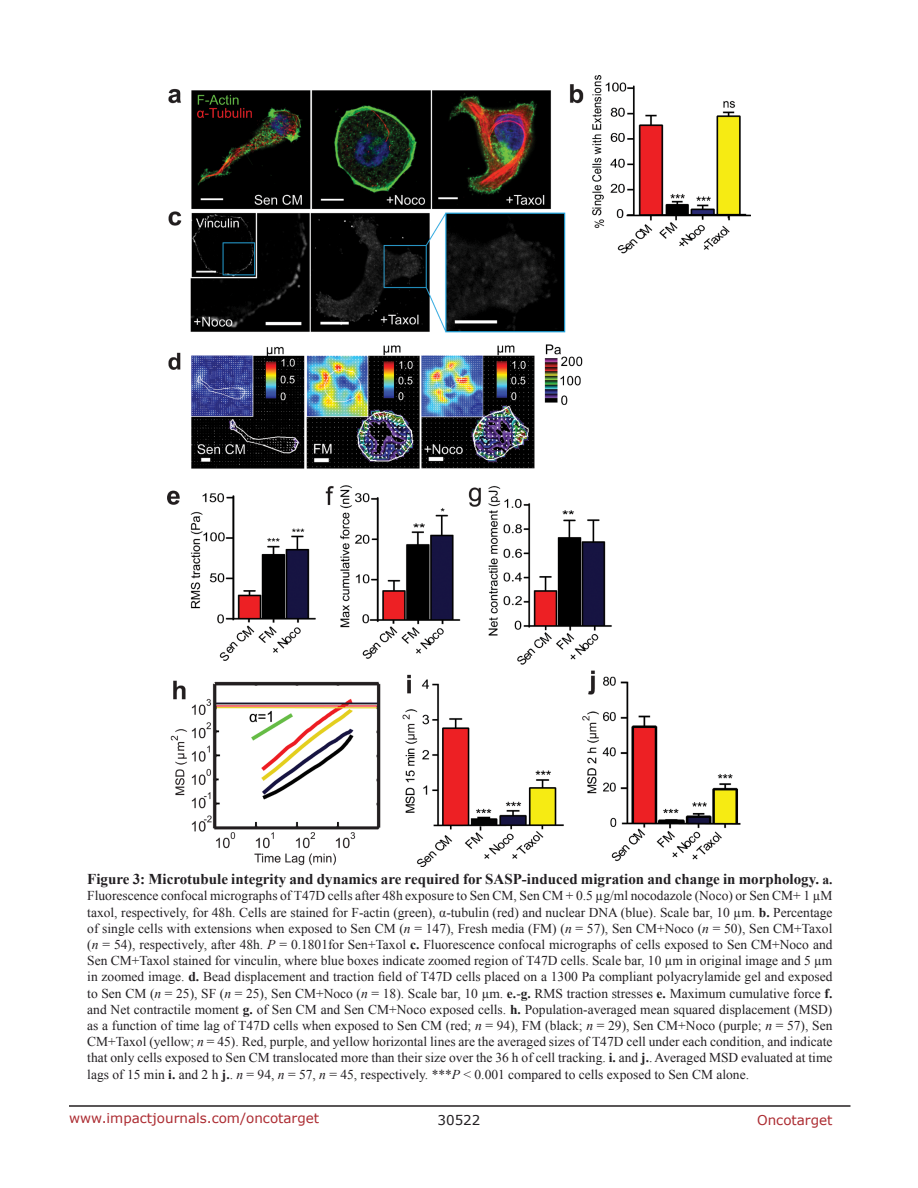
<style>
.page{position:relative;width:918px;height:1188px;background:#fff}
.page>*{position:absolute;margin:0;border:0;box-sizing:border-box;transform-origin:0 0}
.FigureText{font:700 15px "Times New Roman";color:#221f22}
.FigureText-2{font:13.5px/16.2px "Times New Roman";color:#221f22;text-align:justify}
.t1{font:13.5px "Verdana";color:#ac2b31}
.t2{font:13.5px "Verdana";color:#221f22}
.s1{font-size:13.5px}
.s2{font-weight:700}
.s3{font-style:italic}
</style>
<div class="page">
<hr style="left:69px;top:1105px;width:781px;height:2px;background:#231f20">
<img style="left:168px;top:75px;width:582px;height:792px">
<p class="FigureText" style="left:87px;top:869px;width:747px">Figure 3: Microtubule integrity and dynamics are required for SASP-induced migration and change in morphology. <span class="s1">a.</span></p>
<p class="FigureText-2" style="left:87px;top:888px;width:747px">Fluorescence confocal micrographs of T47D cells after 48h exposure to Sen CM, Sen CM + 0.5 µg/ml nocodazole (Noco) or Sen CM+ 1 µM taxol, respectively, for 48h. Cells are stained for F-actin (green), α-tubulin (red) and nuclear DNA (blue). Scale bar, 10 µm. <span class="s2">b.</span> Percentage of single cells with extensions when exposed to Sen CM (<span class="s3">n</span> = 147), Fresh media (FM) (<span class="s3">n</span> = 57), Sen CM+Noco (<span class="s3">n</span> = 50), Sen CM+Taxol (<span class="s3">n</span> = 54), respectively, after 48h. <span class="s3">P</span> = 0.1801for Sen+Taxol <span class="s2">c.</span> Fluorescence confocal micrographs of cells exposed to Sen CM+Noco and Sen CM+Taxol stained for vinculin, where blue boxes indicate zoomed region of T47D cells. Scale bar, 10 µm in original image and 5 µm in zoomed image. <span class="s2">d.</span> Bead displacement and traction field of T47D cells placed on a 1300 Pa compliant polyacrylamide gel and exposed to Sen CM (<span class="s3">n</span> = 25), SF (<span class="s3">n</span> = 25), Sen CM+Noco (<span class="s3">n</span> = 18). Scale bar, 10 µm. <span class="s2">e.</span>-<span class="s2">g.</span> RMS traction stresses <span class="s2">e.</span> Maximum cumulative force <span class="s2">f. </span>and Net contractile moment <span class="s2">g.</span> of Sen CM and Sen CM+Noco exposed cells. <span class="s2">h.</span> Population-averaged mean squared displacement (MSD) as a function of time lag of T47D cells when exposed to Sen CM (red; <span class="s3">n</span> = 94), FM (black; <span class="s3">n</span> = 29), Sen CM+Noco (purple; <span class="s3">n</span> = 57), Sen CM+Taxol (yellow; <span class="s3">n</span> = 45). Red, purple, and yellow horizontal lines are the averaged sizes of T47D cell under each condition, and indicate that only cells exposed to Sen CM translocated more than their size over the 36 h of cell tracking. <span class="s2">i.</span> and <span class="s2">j.</span>. Averaged MSD evaluated at time lags of 15 min <span class="s2">i.</span> and 2 h <span class="s2">j.</span>. <span class="s3">n</span> = 94, <span class="s3">n</span> = 57, <span class="s3">n</span> = 45, respectively. ***<span class="s3">P</span> &lt; 0.001 compared to cells exposed to Sen CM alone.</p>
<p class="t1" style="left:69px;top:1109px;width:252px">www.impactjournals.com/oncotarget</p>
<p class="t2" style="left:438px;top:1111px;width:44px">30522</p>
<p class="t1" style="left:757px;top:1111px;width:77px">Oncotarget</p>
</div>
